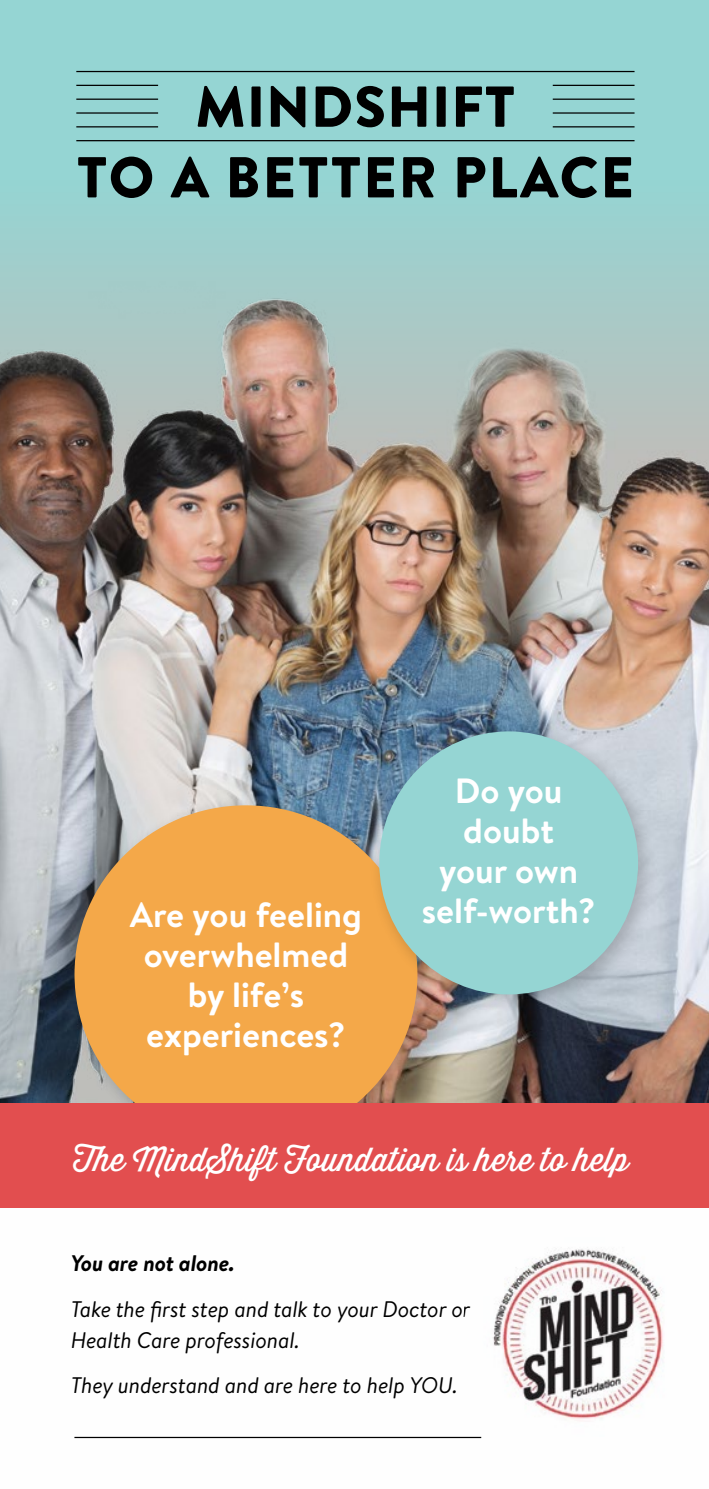
<style>
.page{position:relative;width:709px;height:1489px;background:#fff}
.page>*{position:absolute;margin:0;border:0;box-sizing:border-box;transform-origin:0 0}
.t1{font:900 57.5px/70.5px "Brandon Text";letter-spacing:.02em;color:#000;text-align:center}
.t2{font:700 35px/40px "Brandon Text";color:#fff;text-align:center}
.t3{font:32.5px "Thirsty Script";color:#fff}
.t4{font:italic 22.5px/31.2px "Brandon Text";letter-spacing:-.01em;color:#000}
.t5{font:italic 700 22.5px "Brandon Text";letter-spacing:-.01em;color:#000}
</style>
<div class="page">
<img style="left:0;top:0;width:709px;height:1439px">
<hr style="left:76px;top:71px;width:558px;height:1px;background:#000">
<hr style="left:76px;top:85px;width:82px;height:1px;background:#000">
<hr style="left:553px;top:85px;width:81px;height:1px;background:#000">
<hr style="left:76px;top:99px;width:82px;height:1px;background:#000">
<hr style="left:553px;top:99px;width:81px;height:1px;background:#000">
<hr style="left:76px;top:126px;width:82px;height:1px;background:#000">
<hr style="left:553px;top:126px;width:81px;height:1px;background:#000">
<hr style="left:76px;top:112px;width:82px;height:2px;background:#000">
<hr style="left:553px;top:112px;width:81px;height:2px;background:#000">
<hr style="left:76px;top:140px;width:558px;height:1px;background:#000">
<img style="left:465px;top:1237px;width:230px;height:199px">
<div style="left:64px;top:795px;width:374px;height:368px;background:#000;opacity:.2"></div>
<div style="left:74px;top:805px;width:343px;height:338px;background:#f4a849;border-radius:50%"></div>
<div style="left:369px;top:721px;width:289px;height:293px;background:#000;opacity:.2"></div>
<div style="left:379px;top:731px;width:259px;height:263px;background:#95d5d3;border-radius:50%"></div>
<hr style="left:74px;top:1436px;width:407px;height:1px;background:#000">
<div style="left:0;top:1102px;width:709px;height:105px;background:#e24e4f"></div>
<h1 class="t1" style="left:77px;top:70px;width:558px">MINDSHIFT<br>TO A BETTER PLACE</h1>
<h2 class="t2" style="left:130px;top:893px;width:233px">Are you feeling overwhelmed by life’s experiences?</h2>
<h2 class="t2" style="left:422px;top:769px;width:175px">Do you doubt<br>your own self-worth?</h2>
<h3 class="t3" style="left:73px;top:1135px;width:557px">The MindShift Foundation is here to help</h3>
<p class="t5" style="left:71px;top:1247px;width:165px">You are not alone.</p>
<p class="t4" style="left:71px;top:1292px;width:401px">Take the first step and talk to your Doctor or<br>Health Care professional.</p>
<p class="t4" style="left:71px;top:1369px;width:388px">They understand and are here to help YOU.</p>
</div>
